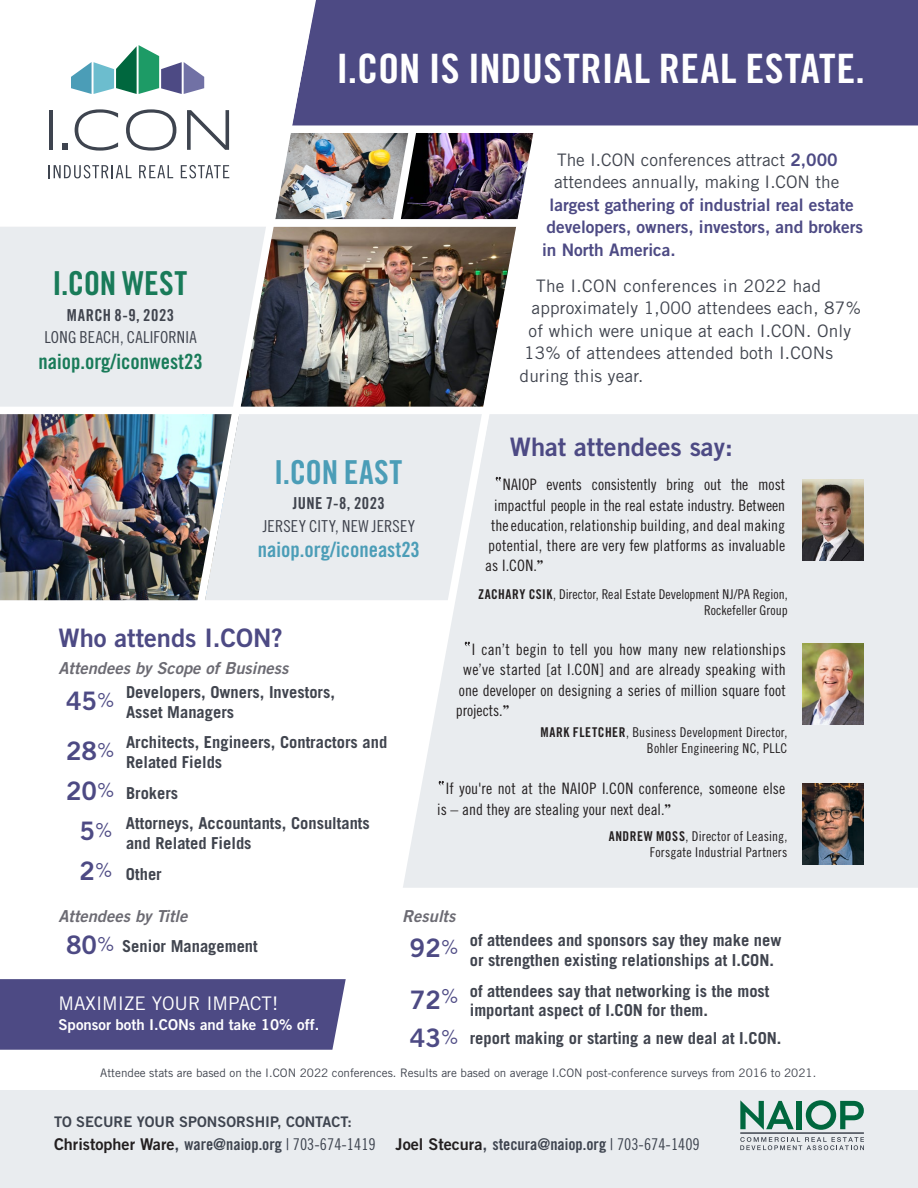
<style>
.page{position:relative;width:918px;height:1188px;background:#fff}
.page>*{position:absolute;margin:0;border:0;box-sizing:border-box;transform-origin:0 0}
.head1_REV{font:40.5px "Trade Gothic LT Std Bd Cn 20";letter-spacing:.005em;color:#fff;scale:1.05 1}
.head3{font:33px "Trade Gothic LT Std Bd Cn 20";letter-spacing:.01em;color:#4b9db7}
.head3-2{font:33px "Trade Gothic LT Std Bd Cn 20";letter-spacing:.005em;color:#197b59}
.t1{font:25.5px "Trade Gothic LT Std Bd 2";color:#4d4a84}
.sub5_web{font:21px "Trade Gothic LT Std Bd Cn 20";color:#4b9db7}
.sub5_web-2{font:21px "Trade Gothic LT Std Bd Cn 20";color:#197b59}
.t2{font:18.75px "Trade Gothic LT Std";color:#fff}
.t3{font:17.25px "Trade Gothic LT Std";letter-spacing:.01em;color:#40444e}
.t4{font:17.25px "Trade Gothic LT Std Bd 2";color:#4d4a84}
.t5{font:700 16.5px/19.8px "Trade Gothic LT Std";color:#40444e}
.dates2{font:16.5px/22.5px "Trade Gothic LT Std Cn 18";letter-spacing:.01em;color:#40444e;text-align:center}
.t6{font:16.5px "Trade Gothic LT Std Bd 2 Obl";color:#6c6b73}
.t7{font:16.2px "Trade Gothic LT Std Bd Cn 20";color:#3e444f}
.t8{font:15.75px/20.2px "Trade Gothic LT Std Cn 18";letter-spacing:.005em;color:#231f20}
.t9{font:15px "Trade Gothic LT Std Bd 2";color:#fff}
.t10{font:14.55px "Trade Gothic LT Std Bd 2";color:#3e444f}
.t11{font:13.5px/16.2px "Trade Gothic LT Std Cn 18";letter-spacing:.01em;color:#231f20;text-align:right}
.t12{font:11.7px "Trade Gothic LT Std";color:#40444e}
.s1{font-family:"Trade Gothic LT Std Bd Cn 20"}
.s2{font-family:"Trade Gothic LT Std Bd 2";color:#4d4a84}
.s3{font-family:"Trade Gothic LT Std";font-size:19.5px}
.s4{font-family:"Trade Gothic LT Std Bd 2";font-weight:400;font-size:25.5px;color:#4d4a84}
.s5{font-weight:400;font-size:19.5px;color:#4d4a84}
.s6{font-family:"Engravers"}
.s7{font-family:"Trade Gothic LT Std Bd 2";color:#231f20}
.s8{font-family:"Trade Gothic LT Std Bd 2"}
.s9{font-family:"Trade Gothic LT Std Cn 18"}
</style>
<div class="page">
<div style="left:0;top:979px;width:346px;height:71px;background:#4d4a84"></div>
<div style="left:0;top:227px;width:375px;height:373px;background:#e9ecef"></div>
<img style="left:0;top:414px;width:192px;height:186px">
<img style="left:323px;top:227px;width:52px;height:180px">
<div style="left:0;top:1091px;width:918px;height:97px;background:#e9ecef"></div>
<img style="left:323px;top:133px;width:52px;height:86px">
<div style="left:559px;top:414px;width:359px;height:474px;background:#e9ecef"></div>
<hr style="left:49px;top:110px;width:4px;height:40px;background:#3e444f">
<svg style="left:63px;top:144px;width:5px;height:6px"></svg>
<svg style="left:75px;top:109px;width:43px;height:42px"></svg>
<svg style="left:126px;top:109px;width:50px;height:42px"></svg>
<svg style="left:187px;top:110px;width:5px;height:40px"></svg>
<svg style="left:49px;top:165px;width:83px;height:13px"></svg>
<svg style="left:139px;top:165px;width:34px;height:13px"></svg>
<svg style="left:181px;top:165px;width:11px;height:13px"></svg>
<svg style="left:71px;top:45px;width:121px;height:49px"></svg>
<svg style="left:375px;top:133px;width:184px;height:755px"></svg>
<div style="left:323px;top:0;width:595px;height:125px;background:#4d4a84"></div>
<svg style="left:192px;top:0;width:131px;height:601px"></svg>
<div style="left:283px;top:125px;width:635px;height:8px;background:#fff"></div>
<div style="left:0;top:219px;width:549px;height:8px;background:#fff"></div>
<div style="left:0;top:407px;width:918px;height:7px;background:#fff"></div>
<img style="left:802px;top:479px;width:62px;height:81px">
<svg style="left:496px;top:477px;width:5px;height:4px"></svg>
<img style="left:802px;top:644px;width:62px;height:81px">
<svg style="left:465px;top:642px;width:5px;height:4px"></svg>
<svg style="left:740px;top:1100px;width:54px;height:30px"></svg>
<div style="left:796px;top:1101px;width:6px;height:28px;background:#00673e"></div>
<svg style="left:806px;top:1100px;width:58px;height:30px"></svg>
<hr style="left:740px;top:1133px;width:124px;height:1px;background:#3e444f">
<svg style="left:740px;top:1137px;width:124px;height:13px"></svg>
<img style="left:802px;top:783px;width:62px;height:81px">
<svg style="left:439px;top:781px;width:5px;height:4px"></svg>
<p class="head3-2" style="left:52px;top:263px;width:136px">I.CON WEST</p>
<p class="dates2" style="left:44px;top:303px;width:154px"><span class="s1">MARCH 8-9, 2023<br></span>LONG BEACH, CALIFORNIA</p>
<p class="sub5_web-2" style="left:38px;top:349px;width:166px">naiop.org/iconwest23</p>
<p class="head1_REV" style="left:337px;top:44px;width:505px">I.CON IS INDUSTRIAL REAL ESTATE.</p>
<p class="t3" style="left:557px;top:149px;width:282px">The I.CON conferences attract <span class="s2">2,000</span></p>
<p class="t3" style="left:554px;top:172px;width:287px">attendees annually, making I.CON the</p>
<p class="t4" style="left:550px;top:194px;width:306px">largest gathering of industrial real estate</p>
<p class="t4" style="left:547px;top:216px;width:318px">developers, owners, investors, and brokers</p>
<p class="t4" style="left:542px;top:239px;width:135px">in North America.</p>
<p class="t3" style="left:536px;top:275px;width:287px">The I.CON conferences in 2022 had</p>
<p class="t3" style="left:532px;top:298px;width:331px">approximately 1,000 attendees each, 87%</p>
<p class="t3" style="left:529px;top:320px;width:324px">of which were unique at each I.CON. Only</p>
<p class="t3" style="left:524px;top:343px;width:310px">13% of attendees attended both I.CONs</p>
<p class="t3" style="left:520px;top:365px;width:125px">during this year.</p>
<p class="head3" style="left:274px;top:452px;width:130px">I.CON EAST</p>
<p class="dates2" style="left:263px;top:492px;width:154px"><span class="s1">JUNE 7-8, 2023<br></span>JERSEY CITY, NEW JERSEY</p>
<p class="sub5_web" style="left:258px;top:537px;width:164px">naiop.org/iconeast23</p>
<p class="t1" style="left:58px;top:623px;width:226px">Who attends I.CON?</p>
<p class="t6" style="left:58px;top:658px;width:232px">Attendees by Scope of Business</p>
<p class="t1" style="left:66px;top:685px;width:50px">45<span class="s3">%</span></p>
<p class="t5" style="left:126px;top:682px;width:210px">Developers, Owners, Investors,<br>Asset Managers</p>
<p class="t1" style="left:66px;top:736px;width:50px">28<span class="s3">%</span></p>
<p class="t5" style="left:126px;top:732px;width:263px">Architects, Engineers, Contractors and<br>Related Fields</p>
<p class="t5" style="left:66px;top:783px;width:114px"><span class="s4">20</span><span class="s5">%</span> Brokers</p>
<p class="t5" style="left:126px;top:813px;width:245px;text-indent:-46px"><span class="s4">5</span><span class="s5">%</span> Attorneys, Accountants, Consultants and Related Fields</p>
<p class="t5" style="left:80px;top:864px;width:84px"><span class="s4">2</span><sup>%</sup> Other</p>
<p class="t1" style="left:510px;top:432px;width:225px">What attendees say:</p>
<p class="t8" style="left:503px;top:474px;width:284px">NAIOP events consistently bring out the most</p>
<p class="t8" style="left:494px;top:495px;width:293px">impactful people in the real estate industry. Between</p>
<p class="t8" style="left:491px;top:515px;width:296px">the education, relationship building, and deal making</p>
<p class="t8" style="left:488px;top:535px;width:298px">potential, there are very few platforms as invaluable</p>
<p class="t8" style="left:485px;top:555px;width:61px">as I.CON.<span class="s6">"</span></p>
<p class="t11" style="left:478px;top:586px;width:311px"><span class="s1">ZACHARY CSIK</span>, Director, Real Estate Development NJ/PA Region,<br>Rockefeller Group</p>
<p class="t8" style="left:472px;top:639px;width:315px">I can’t begin to tell you how many new relationships</p>
<p class="t8" style="left:463px;top:660px;width:324px">we’ve started [at I.CON] and are already speaking with</p>
<p class="t8" style="left:459px;top:680px;width:329px">one developer on designing a series of million square foot</p>
<p class="t8" style="left:456px;top:700px;width:56px">projects.<span class="s6">"</span></p>
<p class="t11" style="left:540px;top:724px;width:248px"><span class="s1">MARK FLETCHER</span>, Business Development Director,<br>Bohler Engineering NC, PLLC</p>
<p class="t8" style="left:437px;top:779px;width:349px;text-indent:9px">If you're not at the NAIOP I.CON conference, someone else is – and they are stealing your next deal.<span class="s6">"</span></p>
<p class="t11" style="left:609px;top:828px;width:180px"><span class="s1">ANDREW MOSS</span>, Director of Leasing,<br>Forsgate Industrial Partners</p>
<p class="t6" style="left:58px;top:906px;width:130px">Attendees by Title</p>
<p class="t5" style="left:66px;top:936px;width:193px"><span class="s4">80</span><span class="s5">%</span> Senior Management</p>
<p class="t2" style="left:58px;top:992px;width:221px">MAXIMIZE YOUR IMPACT!</p>
<p class="t9" style="left:58px;top:1015px;width:262px">Sponsor both I.CONs and take 10% off.</p>
<p class="t6" style="left:402px;top:906px;width:55px">Results</p>
<p class="t5" style="left:470px;top:930px;width:313px;text-indent:-60px"><span class="s4">92</span><span class="s5">%</span> of attendees and sponsors say they make new or strengthen existing relationships at I.CON.</p>
<p class="t5" style="left:410px;top:981px;width:361px;text-align:center"><span class="s4">72</span><span class="s5">%</span> of attendees say that networking is the most important aspect of I.CON for them.</p>
<p class="t5" style="left:410px;top:1028px;width:373px"><span class="s4">43</span><span class="s5">%</span> report making or starting a new deal at I.CON.</p>
<p class="t12" style="left:100px;top:1066px;width:718px">Attendee stats are based on the I.CON 2022 conferences. Results are based on average I.CON post-conference surveys from 2016 to 2021.</p>
<p class="t10" style="left:54px;top:1112px;width:299px">TO SECURE YOUR SPONSORSHIP, CONTACT:</p>
<p class="t7" style="left:54px;top:1135px;width:647px"><span class="s7">Christopher Ware</span><span class="s8">,</span> ware@naiop.org <span class="s9">| 703-674-1419</span> <span class="s7">Joel Stecura</span><span class="s8">,</span> stecura@naiop.org <span class="s9">| 703-674-1409</span></p>
</div>
